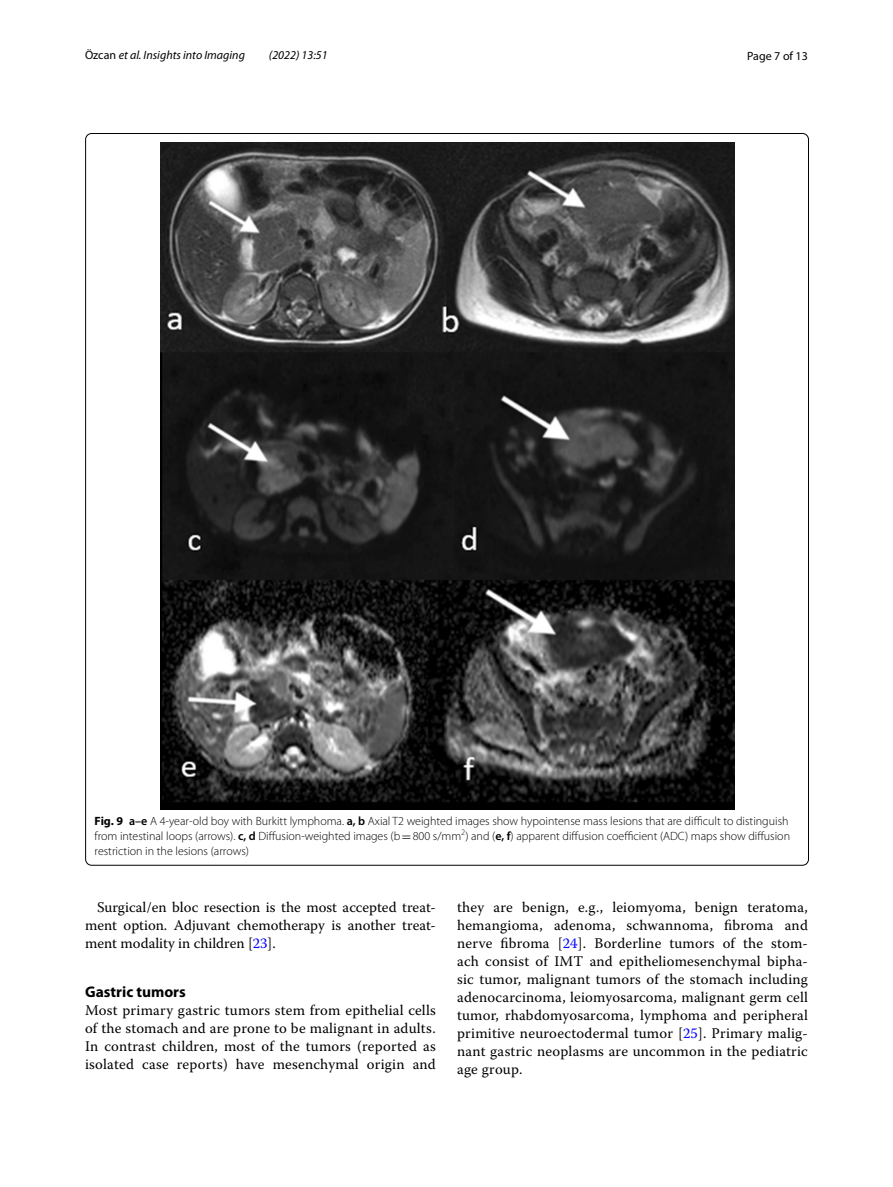
<style>
.page{position:relative;width:893px;height:1187px;background:#fff}
.page>*{position:absolute;margin:0;border:0;box-sizing:border-box;transform-origin:0 0}
.t1{font:700 15.45px "Myriad Pro";color:#000}
.t2{font:14.7px/18px "Warnock Pro";letter-spacing:.015em;color:#000;text-align:justify}
.t3{font:300 12px/15px "Myriad Pro";color:#000}
.t4{font:italic 12px "Myriad Pro";color:#000}
.t5{font:12px "Myriad Pro";color:#000}
.s1{font-style:normal}
.s2{font-weight:700}
.s3{font-weight:600}
.s4{font-family:"MTSY";font-weight:400}
.s5{color:#00f}
</style>
<div class="page">
<img style="left:160px;top:142px;width:574px;height:668px">
<p class="t4" style="left:85px;top:48px;width:161px"><span class="s1">Özcan</span> et al. Insights into Imaging</p>
<p class="t4" style="left:269px;top:48px;width:60px">(2022) 13:51</p>
<p class="t5" style="left:747px;top:48px;width:62px">Page 7 of 13</p>
<p class="t3" style="left:95px;top:813px;width:697px"><span class="s2">Fig. 9</span> <span class="s3">a–e</span> A 4-year-old boy with Burkitt lymphoma. <span class="s3">a, b</span> Axial T2 weighted images show hypointense mass lesions that are difficult to distinguish from intestinal loops (arrows). <span class="s3">c, d</span> Diffusion-weighted images (b<span class="s4">=</span>800 s/mm<sup>2</sup>) and (<span class="s3">e, f</span>) apparent diffusion coefficient (ADC) maps show diffusion restriction in the lesions (arrows)</p>
<p class="t2" style="left:85px;top:898px;width:352px;text-indent:12px">Surgical/en bloc resection is the most accepted treat&shy;ment option. Adjuvant chemotherapy is another treat&shy;ment modality in children [<span class="s5">23</span>].</p>
<p class="t1" style="left:85px;top:981px;width:102px">Gastric tumors</p>
<p class="t2" style="left:85px;top:1000px;width:352px">Most primary gastric tumors stem from epithelial cells of the stomach and are prone to be malignant in adults.<br>In contrast children, most of the tumors (reported as isolated case reports) have mesenchymal origin and</p>
<p class="t2" style="left:457px;top:898px;width:352px">they are benign, e.g., leiomyoma, benign teratoma, hemangioma, adenoma, schwannoma, fibroma and nerve fibroma [<span class="s5">24</span>]. Borderline tumors of the stom&shy;ach consist of IMT and epitheliomesenchymal bipha&shy;sic tumor, malignant tumors of the stomach including adenocarcinoma, leiomyosarcoma, malignant germ cell tumor, rhabdomyosarcoma, lymphoma and peripheral primitive neuroectodermal tumor [<span class="s5">25</span>]. Primary malig&shy;nant gastric neoplasms are uncommon in the pediatric age group.</p>
</div>
